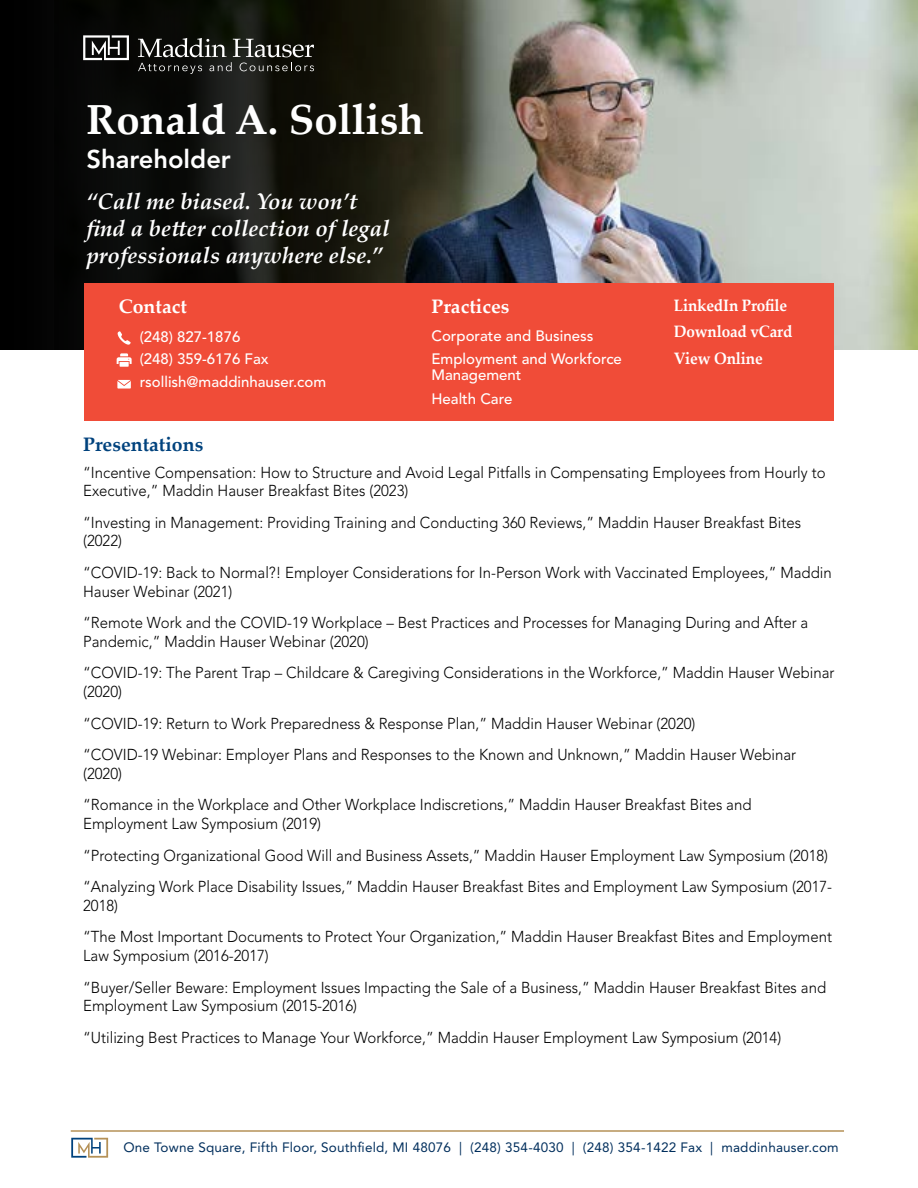
<style>
.page{position:relative;width:918px;height:1188px;background:#fff}
.page>*{position:absolute;margin:0;border:0;box-sizing:border-box;transform-origin:0 0}
.t1{font:700 42px "Palatino Linotype";color:#fff}
.t2{font:800 25.5px "Avenir LT Std";color:#fff}
.t3{font:italic 700 22.5px/27px "Palatino Linotype";color:#fff}
.t4{font:700 19.5px "Palatino Linotype";color:#fff}
.t5{font:700 19.5px "Palatino Linotype";color:#00427d}
.t6{font:700 16.5px/26.5px "Palatino Linotype";letter-spacing:-.01em;color:#fff;scale:.93 1}
.t7{font:300 15.75px/31.8px "Avenir LT Std";color:#000;scale:.95 1}
.t8{font:500 15px/22.5px "Avenir LT Std";color:#fff}
.t9{font:13.5px "Avenir LT Std";letter-spacing:.015em;color:#002e5c}
</style>
<div class="page">
<hr style="left:71px;top:1130px;width:773px;height:2px;background:#b59157">
<svg style="left:71px;top:1138px;width:37px;height:20px"></svg>
<img style="left:477px;top:0;width:441px;height:350px">
<svg style="left:0;top:0;width:477px;height:350px;background:#14140e"></svg>
<svg style="left:83px;top:35px;width:46px;height:25px"></svg>
<svg style="left:138px;top:38px;width:176px;height:36px;background:#3a3b37"></svg>
<div style="left:84px;top:284px;width:750px;height:137px;background:#f04c38"></div>
<svg style="left:118px;top:331px;width:13px;height:14px"></svg>
<svg style="left:117px;top:353px;width:15px;height:14px"></svg>
<svg style="left:117px;top:380px;width:14px;height:9px"></svg>
<h1 class="t1" style="left:86px;top:90px;width:339px">Ronald A. Sollish</h1>
<h2 class="t2" style="left:86px;top:144px;width:146px">Shareholder</h2>
<h3 class="t3" style="left:86px;top:187px;width:305px">“Call me biased. You won’t find a better collection of legal professionals anywhere else.”</h3>
<p class="t4" style="left:119px;top:292px;width:70px">Contact</p>
<p class="t8" style="left:140px;top:326px;width:188px">(248) 827-1876<br>(248) 359-6176 Fax rsollish@maddinhauser.com</p>
<p class="t4" style="left:431px;top:292px;width:79px">Practices</p>
<p class="t8" style="left:431px;top:324px;width:192px;line-height:23.2px">Corporate and Business<br>Employment and Workforce</p>
<p class="t8" style="left:431px;top:364px;width:92px;line-height:23.2px">Management<br>Health Care</p>
<p class="t6" style="left:674px;top:291px;width:129px">LinkedIn Profile<br>Download vCard<br>View Online</p>
<p class="t5" style="left:83px;top:430px;width:122px">Presentations</p>
<p class="t7" style="left:83px;top:464px;width:783px;line-height:18.3px">“Incentive Compensation: How to Structure and Avoid Legal Pitfalls in Compensating Employees from Hourly to<br>Executive,” Maddin Hauser Breakfast Bites (2023)</p>
<p class="t7" style="left:83px;top:514px;width:757px;line-height:18.3px">“Investing in Management: Providing Training and Conducting 360 Reviews,” Maddin Hauser Breakfast Bites (2022)</p>
<p class="t7" style="left:83px;top:564px;width:789px;line-height:18.3px">“COVID-19: Back to Normal?! Employer Considerations for In-Person Work with Vaccinated Employees,” Maddin<br>Hauser Webinar (2021)</p>
<p class="t7" style="left:83px;top:614px;width:765px;line-height:18.3px">“Remote Work and the COVID-19 Workplace – Best Practices and Processes for Managing During and After a<br>Pandemic,” Maddin Hauser Webinar (2020)</p>
<p class="t7" style="left:83px;top:664px;width:792px;line-height:18.3px">“COVID-19: The Parent Trap – Childcare &amp; Caregiving Considerations in the Workforce,” Maddin Hauser Webinar (2020)</p>
<p class="t7" style="left:83px;top:707px;width:752px">“COVID-19: Return to Work Preparedness &amp; Response Plan,” Maddin Hauser Webinar (2020)<br>“COVID-19 Webinar: Employer Plans and Responses to the Known and Unknown,” Maddin Hauser Webinar</p>
<p class="t7" style="left:83px;top:757px;width:705px">(2020)<br>“Romance in the Workplace and Other Workplace Indiscretions,” Maddin Hauser Breakfast Bites and</p>
<p class="t7" style="left:83px;top:808px;width:790px">Employment Law Symposium (2019)<br>“Protecting Organizational Good Will and Business Assets,” Maddin Hauser Employment Law Symposium (2018) “Analyzing Work Place Disability Issues,” Maddin Hauser Breakfast Bites and Employment Law Symposium (2017-</p>
<p class="t7" style="left:83px;top:889px;width:790px">2018)<br>“The Most Important Documents to Protect Your Organization,” Maddin Hauser Breakfast Bites and Employment</p>
<p class="t7" style="left:83px;top:940px;width:784px">Law Symposium (2016-2017)<br>“Buyer/Seller Beware: Employment Issues Impacting the Sale of a Business,” Maddin Hauser Breakfast Bites and</p>
<p class="t7" style="left:83px;top:990px;width:736px">Employment Law Symposium (2015-2016)<br>“Utilizing Best Practices to Manage Your Workforce,” Maddin Hauser Employment Law Symposium (2014)</p>
<p class="t9" style="left:123px;top:1139px;width:717px">One Towne Square, Fifth Floor, Southfield, MI 48076 | (248) 354-4030 | (248) 354-1422 Fax | maddinhauser.com</p>
</div>
